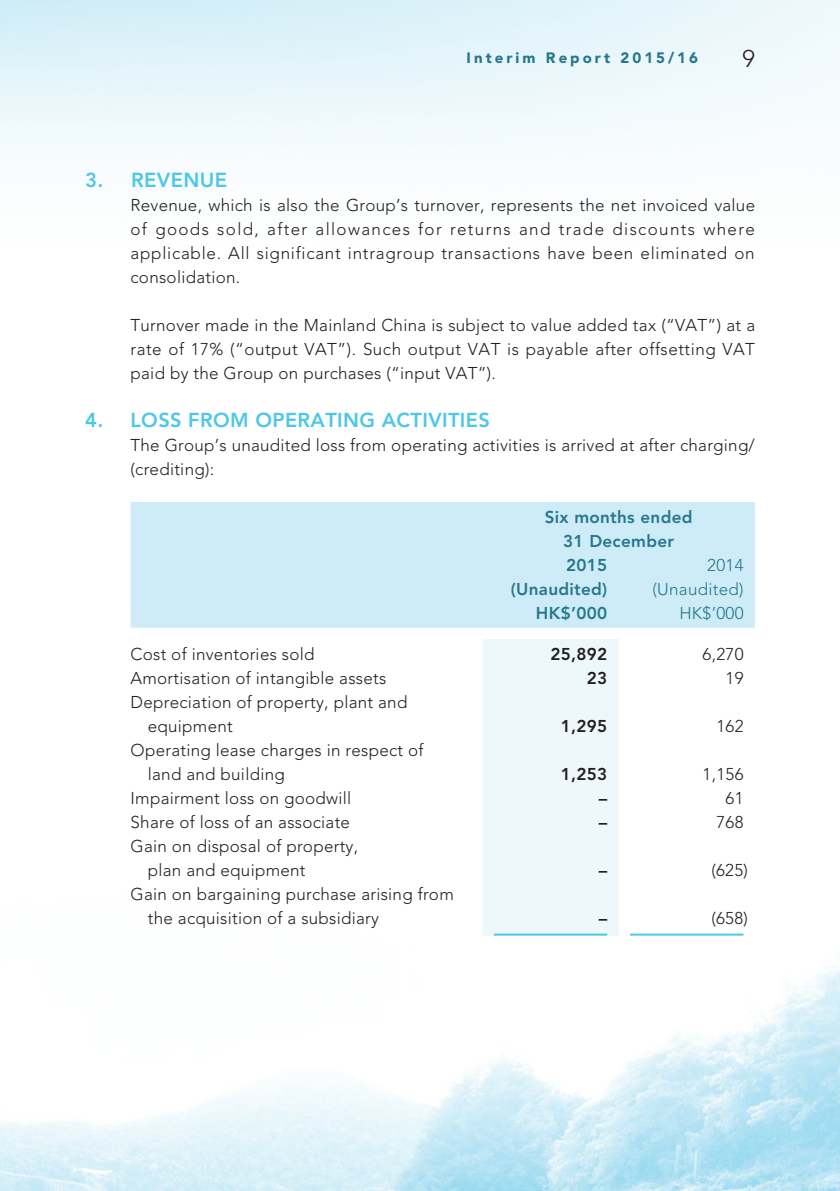
<style>
.page{position:relative;width:840px;height:1191px;background:#fff}
.page>*{position:absolute;margin:0;border:0;box-sizing:border-box;transform-origin:0 0}
.t1{font:300 24px "Avenir LT Std";color:#231f20}
._01_H1{font:800 20.2px "Avenir LT Std";letter-spacing:.02em;color:#4dc7e9}
._01_H1-2{font:800 20px "Avenir LT Std";letter-spacing:.02em;color:#4dc7e9}
._00_txt{font:300 17px/24px "Avenir LT Std";letter-spacing:.015em;color:#231f20;text-align:justify}
._50_Table_txt{font:300 17px/24px "Avenir LT Std";letter-spacing:.015em;color:#231f20}
._50_Table_txt-2{font:800 17px "Avenir LT Std";letter-spacing:.02em;color:#26778c}
._50_Table_txt-3{font:300 17px "Avenir LT Std";letter-spacing:.015em;color:#26778c}
._50_Table_txt-4{font:800 17px "Avenir LT Std";letter-spacing:.02em;color:#231f20}
.t2{font:900 15px "Avenir LT Std";letter-spacing:.2em;color:#26778c}
</style>
<div class="page">
<img style="left:0;top:0;width:839px;height:1191px">
<div style="left:130px;top:502px;width:624px;height:125px;background:#cdecf7"></div>
<div style="left:482px;top:639px;width:136px;height:296px;background:#eef8fb"></div>
<hr style="left:493px;top:933px;width:114px;height:2px;background:#4dc7e9">
<hr style="left:629px;top:933px;width:114px;height:2px;background:#4dc7e9">
<p class="t2" style="left:466px;top:49px;width:233px">Interim Report 2015/16</p>
<h1 class="t1" style="left:742px;top:45px;width:14px">9</h1>
<p class="_01_H1" style="left:85px;top:168px;width:143px">3. REVENUE</p>
<p class="_00_txt" style="left:130px;top:193px;width:625px">Revenue, which is also the Group’s turnover, represents the net invoiced value of goods sold, after allowances for returns and trade discounts where applicable. All significant intragroup transactions have been eliminated on consolidation.</p>
<p class="_00_txt" style="left:130px;top:313px;width:626px">Turnover made in the Mainland China is subject to value added tax (“VAT”) at a rate of 17% (“output VAT”). Such output VAT is payable after offsetting VAT paid by the Group on purchases (“input VAT”).</p>
<p class="_01_H1-2" style="left:85px;top:408px;width:406px">4. LOSS FROM OPERATING ACTIVITIES</p>
<p class="_00_txt" style="left:130px;top:433px;width:625px">The Group’s unaudited loss from operating activities is arrived at after charging/ (crediting):</p>
<p class="_50_Table_txt-2" style="left:544px;top:507px;width:149px">Six months ended</p>
<p class="_50_Table_txt-2" style="left:563px;top:531px;width:112px">31 December</p>
<p class="_50_Table_txt-2" style="left:565px;top:555px;width:43px">2015</p>
<p class="_50_Table_txt-3" style="left:707px;top:555px;width:38px">2014</p>
<p class="_50_Table_txt-2" style="left:510px;top:579px;width:98px">(Unaudited)</p>
<p class="_50_Table_txt-3" style="left:652px;top:579px;width:92px">(Unaudited)</p>
<p class="_50_Table_txt-2" style="left:535px;top:603px;width:73px">HK$’000</p>
<p class="_50_Table_txt-3" style="left:679px;top:603px;width:66px">HK$’000</p>
<p class="_50_Table_txt" style="left:130px;top:642px;width:185px">Cost of inventories sold</p>
<p class="_50_Table_txt-4" style="left:550px;top:644px;width:58px">25,892</p>
<p class="_50_Table_txt" style="left:702px;top:642px;width:42px">6,270</p>
<p class="_50_Table_txt" style="left:130px;top:666px;width:257px">Amortisation of intangible assets</p>
<p class="_50_Table_txt-4" style="left:586px;top:668px;width:22px">23</p>
<p class="_50_Table_txt" style="left:725px;top:666px;width:19px">19</p>
<p class="_50_Table_txt" style="left:148px;top:690px;width:261px;text-indent:-17px">Depreciation of property, plant and equipment</p>
<p class="_50_Table_txt-4" style="left:560px;top:716px;width:48px">1,295</p>
<p class="_50_Table_txt" style="left:716px;top:714px;width:29px">162</p>
<p class="_50_Table_txt" style="left:148px;top:738px;width:277px;text-indent:-17px">Operating lease charges in respect of land and building</p>
<p class="_50_Table_txt-4" style="left:560px;top:764px;width:48px">1,253</p>
<p class="_50_Table_txt" style="left:702px;top:762px;width:42px">1,156</p>
<p class="_50_Table_txt" style="left:130px;top:786px;width:222px">Impairment loss on goodwill</p>
<p class="_50_Table_txt-4" style="left:598px;top:788px;width:10px">–</p>
<p class="_50_Table_txt" style="left:725px;top:786px;width:19px">61</p>
<p class="_50_Table_txt" style="left:130px;top:810px;width:221px">Share of loss of an associate</p>
<p class="_50_Table_txt-4" style="left:598px;top:812px;width:10px">–</p>
<p class="_50_Table_txt" style="left:716px;top:810px;width:29px">768</p>
<p class="_50_Table_txt" style="left:148px;top:834px;width:212px;text-indent:-17px">Gain on disposal of property, plan and equipment</p>
<p class="_50_Table_txt-4" style="left:598px;top:860px;width:10px">–</p>
<p class="_50_Table_txt" style="left:711px;top:858px;width:38px">(625)</p>
<p class="_50_Table_txt" style="left:148px;top:882px;width:307px;text-indent:-17px">Gain on bargaining purchase arising from the acquisition of a subsidiary</p>
<p class="_50_Table_txt-4" style="left:598px;top:908px;width:10px">–</p>
<p class="_50_Table_txt" style="left:711px;top:906px;width:38px">(658)</p>
</div>
